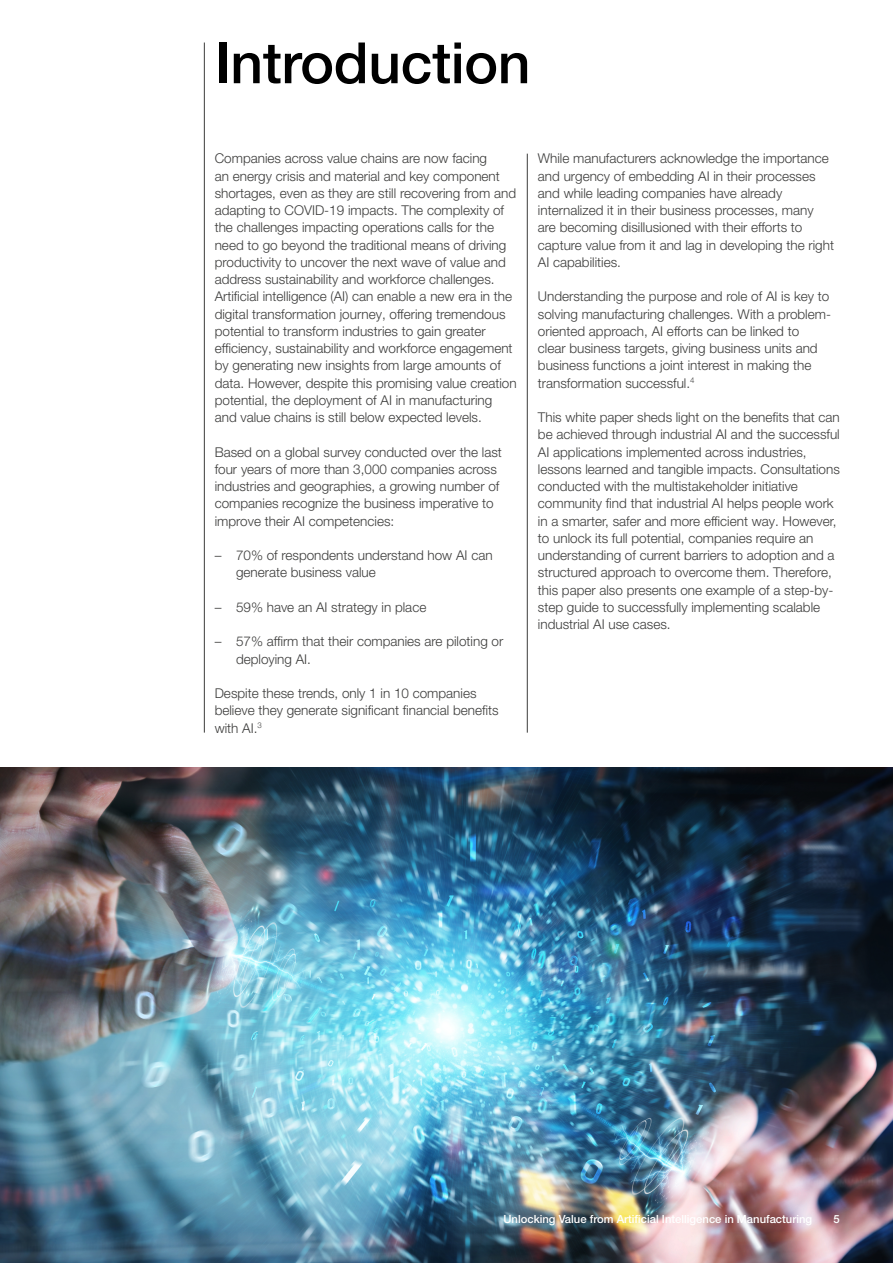
<style>
.page{position:relative;width:893px;height:1263px;background:#fff}
.page>*{position:absolute;margin:0;border:0;box-sizing:border-box;transform-origin:0 0}
.t1{font:500 57px "Helvetica Neue LT Pro";letter-spacing:-.005em;color:#000}
.t2{font:300 13.5px/17.2px "Helvetica Neue LT Pro";color:#3c3c3b}
.t3{font:500 11.25px "Helvetica Neue LT Pro";color:#fff}
</style>
<div class="page">
<hr style="left:204px;top:43px;width:1px;height:690px;background:#3c3c3b">
<hr style="left:527px;top:154px;width:1px;height:579px;background:#3c3c3b">
<img style="left:0;top:767px;width:893px;height:496px">
<h1 class="t1" style="left:215px;top:29px;width:317px">Introduction</h1>
<p class="t2" style="left:215px;top:150px;width:303px">Companies across value chains are now facing<br>an energy crisis and material and key component shortages, even as they are still recovering from and adapting to COVID-19 impacts. The complexity of the challenges impacting operations calls for the need to go beyond the traditional means of driving productivity to uncover the next wave of value and address sustainability and workforce challenges.<br>Artificial intelligence (AI) can enable a new era in the digital transformation journey, offering tremendous potential to transform industries to gain greater efficiency, sustainability and workforce engagement by generating new insights from large amounts of data. However, despite this promising value creation potential, the deployment of AI in manufacturing and value chains is still below expected levels.</p>
<p class="t2" style="left:215px;top:443px;width:289px">Based on a global survey conducted over the last four years of more than 3,000 companies across industries and geographies, a growing number of companies recognize the business imperative to improve their AI competencies:</p>
<p class="t2" style="left:236px;top:546px;width:258px;text-indent:-21px">– 70% of respondents understand how AI can generate business value</p>
<p class="t2" style="left:215px;top:598px;width:213px">– 59% have an AI strategy in place</p>
<p class="t2" style="left:236px;top:633px;width:269px;text-indent:-21px">– 57% affirm that their companies are piloting or deploying AI.</p>
<p class="t2" style="left:215px;top:684px;width:285px">Despite these trends, only 1 in 10 companies believe they generate significant financial benefits with AI.<sup>3</sup></p>
<p class="t2" style="left:538px;top:150px;width:298px">While manufacturers acknowledge the importance and urgency of embedding AI in their processes and while leading companies have already internalized it in their business processes, many are becoming disillusioned with their efforts to capture value from it and lag in developing the right AI capabilities.</p>
<p class="t2" style="left:538px;top:288px;width:295px">Understanding the purpose and role of AI is key to solving manufacturing challenges. With a problem&shy;oriented approach, AI efforts can be linked to<br>clear business targets, giving business units and business functions a joint interest in making the transformation successful.<sup>4</sup></p>
<p class="t2" style="left:538px;top:408px;width:303px">This white paper sheds light on the benefits that can be achieved through industrial AI and the successful AI applications implemented across industries, lessons learned and tangible impacts. Consultations conducted with the multistakeholder initiative community find that industrial AI helps people work in a smarter, safer and more efficient way. However, to unlock its full potential, companies require an understanding of current barriers to adoption and a structured approach to overcome them. Therefore, this paper also presents one example of a step-by&shy;step guide to successfully implementing scalable industrial AI use cases.</p>
<p class="t3" style="left:503px;top:1212px;width:310px">Unlocking Value from Artificial Intelligence in Manufacturing</p>
<p class="t3" style="left:834px;top:1212px;width:8px">5</p>
</div>
